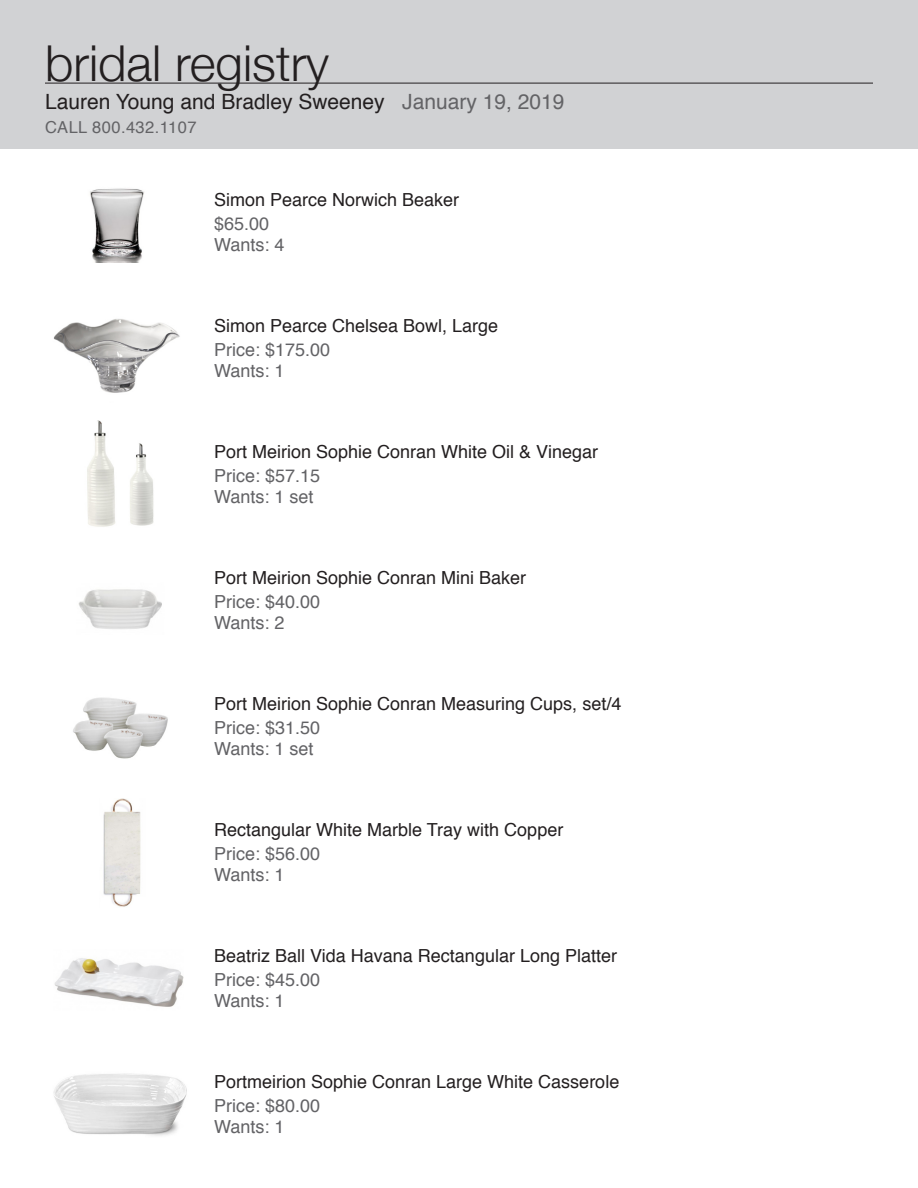
<style>
.page{position:relative;width:918px;height:1188px;background:#fff}
.page>*{position:absolute;margin:0;border:0;box-sizing:border-box;transform-origin:0 0}
.t1{font:300 49.5px "Helvetica Neue";color:#231f20}
.bride_and_groom{font:21px "Helvetica";color:#231f20}
.item{font:18px "Helvetica";color:#231f20}
.price_and_number{font:18px "Helvetica";color:#636366}
.t2{font:16.5px "Helvetica";letter-spacing:.025em;color:#636366}
.s1{color:#636366}
</style>
<div class="page">
<img style="left:90px;top:188px;width:54px;height:74px">
<img style="left:54px;top:319px;width:126px;height:74px">
<img style="left:87px;top:421px;width:67px;height:106px">
<img style="left:78px;top:589px;width:84px;height:40px">
<img style="left:73px;top:697px;width:95px;height:62px">
<img style="left:103px;top:798px;width:38px;height:109px">
<img style="left:54px;top:958px;width:130px;height:49px">
<img style="left:53px;top:1073px;width:134px;height:63px">
<div style="left:0;top:0;width:918px;height:148px;background:#d1d2d4"></div>
<hr style="left:45px;top:83px;width:828px;height:1px;background:#231f20">
<p class="t1" style="left:45px;top:23px;width:286px">bridal registry</p>
<p class="bride_and_groom" style="left:45px;top:86px;width:521px">Lauren Young and Bradley Sweeney <span class="s1">January 19, 2019</span></p>
<p class="t2" style="left:45px;top:115px;width:153px">CALL 800.432.1107</p>
<p class="item" style="left:214px;top:186px;width:247px">Simon Pearce Norwich Beaker</p>
<p class="price_and_number" style="left:214px;top:210px;width:57px">$65.00</p>
<p class="price_and_number" style="left:214px;top:231px;width:72px">Wants: 4</p>
<p class="item" style="left:214px;top:312px;width:286px">Simon Pearce Chelsea Bowl, Large</p>
<p class="price_and_number" style="left:214px;top:336px;width:118px">Price: $175.00</p>
<p class="price_and_number" style="left:214px;top:357px;width:72px">Wants: 1</p>
<p class="item" style="left:214px;top:438px;width:385px">Port Meirion Sophie Conran White Oil &amp; Vinegar</p>
<p class="price_and_number" style="left:214px;top:462px;width:108px">Price: $57.15</p>
<p class="price_and_number" style="left:214px;top:483px;width:101px">Wants: 1 set</p>
<p class="item" style="left:214px;top:564px;width:314px">Port Meirion Sophie Conran Mini Baker</p>
<p class="price_and_number" style="left:214px;top:588px;width:108px">Price: $40.00</p>
<p class="price_and_number" style="left:214px;top:609px;width:72px">Wants: 2</p>
<p class="item" style="left:214px;top:690px;width:409px">Port Meirion Sophie Conran Measuring Cups, set/4</p>
<p class="price_and_number" style="left:214px;top:714px;width:108px">Price: $31.50</p>
<p class="price_and_number" style="left:214px;top:735px;width:101px">Wants: 1 set</p>
<p class="item" style="left:214px;top:816px;width:351px">Rectangular White Marble Tray with Copper</p>
<p class="price_and_number" style="left:214px;top:840px;width:108px">Price: $56.00</p>
<p class="price_and_number" style="left:214px;top:861px;width:72px">Wants: 1</p>
<p class="item" style="left:214px;top:942px;width:404px">Beatriz Ball Vida Havana Rectangular Long Platter</p>
<p class="price_and_number" style="left:214px;top:966px;width:108px">Price: $45.00</p>
<p class="price_and_number" style="left:214px;top:987px;width:72px">Wants: 1</p>
<p class="item" style="left:214px;top:1068px;width:407px">Portmeirion Sophie Conran Large White Casserole</p>
<p class="price_and_number" style="left:214px;top:1092px;width:108px">Price: $80.00</p>
<p class="price_and_number" style="left:214px;top:1113px;width:72px">Wants: 1</p>
</div>
